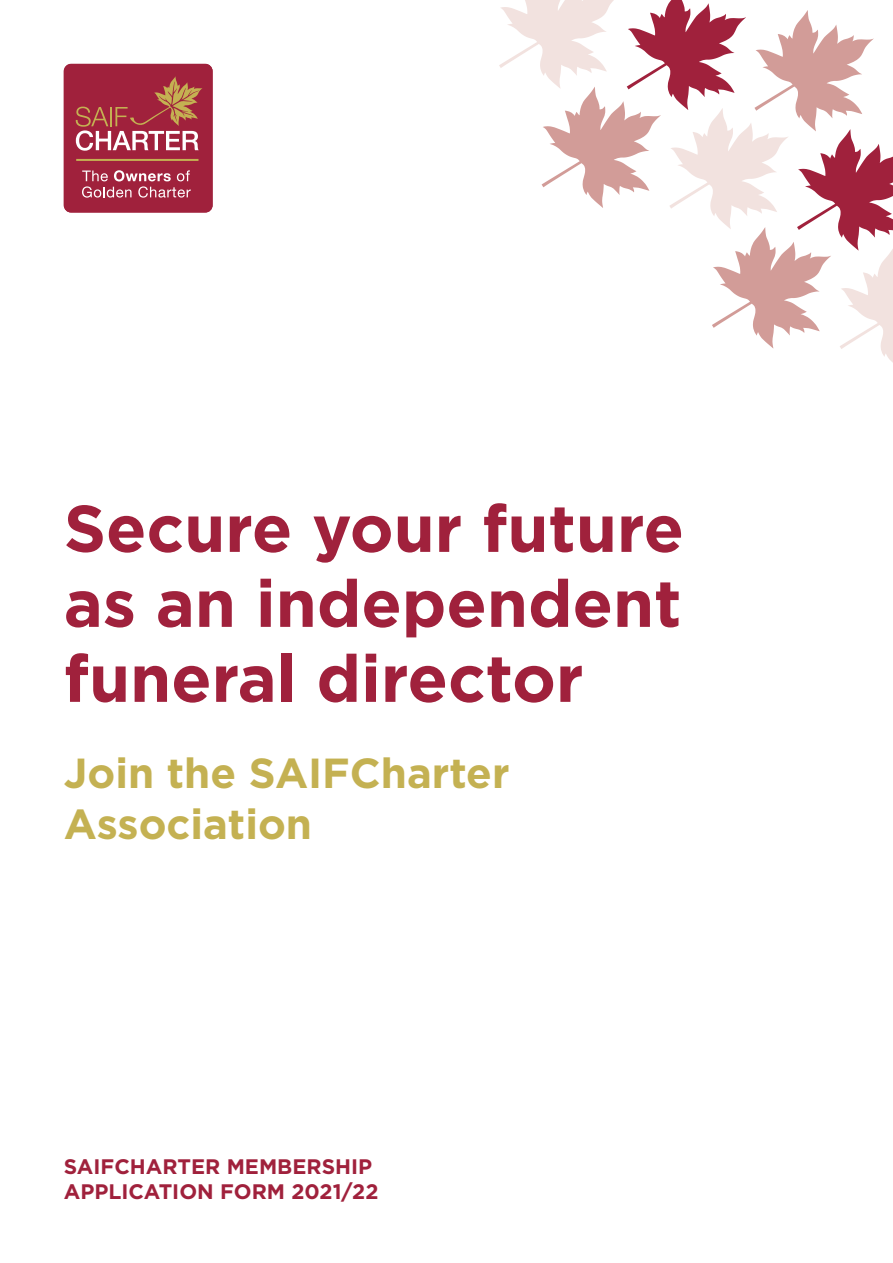
<style>
.page{position:relative;width:893px;height:1263px;background:#fff}
.page>*{position:absolute;margin:0;border:0;box-sizing:border-box;transform-origin:0 0}
.t1{font:700 66px/75px "Gotham";color:#a0213c;text-align:justify}
.t2{font:700 42px/50.4px "Gotham";color:#c4b152}
.t3{font:700 21px/25.2px "Gotham";color:#a0213c}
</style>
<div class="page">
<svg style="left:64px;top:64px;width:149px;height:149px;background:#aa3c4d"></svg>
<svg style="left:499px;top:0;width:394px;height:363px"></svg>
<p class="t1" style="left:64px;top:491px;width:622px">Secure your future as an independent funeral director</p>
<p class="t2" style="left:64px;top:748px;width:447px">Join the SAIFCharter<br>Association</p>
<p class="t3" style="left:64px;top:1154px;width:316px">SAIFCHARTER MEMBERSHIP<br>APPLICATION FORM 2021/22</p>
</div>
